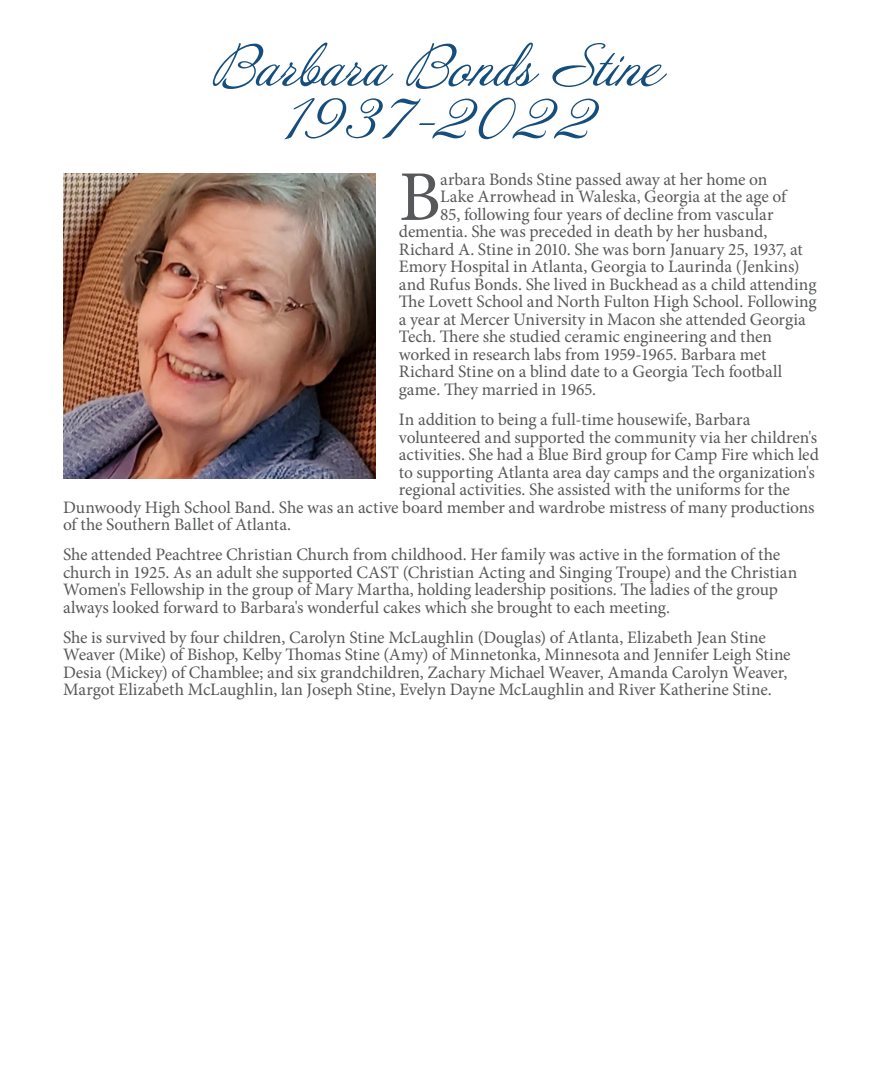
<style>
.page{position:relative;width:882px;height:1071px;background:#fff}
.page>*{position:absolute;margin:0;border:0;box-sizing:border-box;transform-origin:0 0}
.t1{font:71.4px "Minion Pro";color:#57585a}
.t2{font:52.5px "Annabelle JF";letter-spacing:-.025em;color:#154e7c}
.t3{font:17.5px/17.5px "Minion Pro";letter-spacing:-.005em;color:#57585a}
</style>
<div class="page">
<img style="left:63px;top:173px;width:312px;height:306px">
<p class="t2" style="left:212px;top:33px;width:452px">Barbara Bonds Stine</p>
<p class="t2" style="left:284px;top:86px;width:317px">1937-2022</p>
<p class="t1" style="left:399px;top:149px;width:43px">B</p>
<p class="t3" style="left:440px;top:171px;width:329px">arbara Bonds Stine passed away at her home on</p>
<p class="t3" style="left:440px;top:188px;width:348px">Lake Arrowhead in Waleska, Georgia at the age of</p>
<p class="t3" style="left:440px;top:206px;width:335px">85, following four years of decline from vascular</p>
<p class="t3" style="left:399px;top:223px;width:370px">dementia. She was preceded in death by her husband,</p>
<p class="t3" style="left:399px;top:241px;width:406px">Richard A. Stine in 2010. She was born January 25, 1937, at</p>
<p class="t3" style="left:399px;top:258px;width:402px">Emory Hospital in Atlanta, Georgia to Laurinda (Jenkins)</p>
<p class="t3" style="left:399px;top:276px;width:419px">and Rufus Bonds. She lived in Buckhead as a child attending</p>
<p class="t3" style="left:399px;top:293px;width:419px">The Lovett School and North Fulton High School. Following</p>
<p class="t3" style="left:399px;top:311px;width:408px">a year at Mercer University in Macon she attended Georgia</p>
<p class="t3" style="left:399px;top:328px;width:375px">Tech. There she studied ceramic engineering and then</p>
<p class="t3" style="left:399px;top:346px;width:369px">worked in research labs from 1959-1965. Barbara met</p>
<p class="t3" style="left:399px;top:363px;width:385px">Richard Stine on a blind date to a Georgia Tech football</p>
<p class="t3" style="left:399px;top:381px;width:199px">game. They married in 1965.</p>
<p class="t3" style="left:399px;top:411px;width:353px">In addition to being a full-time housewife, Barbara</p>
<p class="t3" style="left:399px;top:428px;width:420px">volunteered and supported the community via her children's</p>
<p class="t3" style="left:399px;top:446px;width:421px">activities. She had a Blue Bird group for Camp Fire which led</p>
<p class="t3" style="left:399px;top:463px;width:418px">to supporting Atlanta area day camps and the organization's</p>
<p class="t3" style="left:399px;top:481px;width:393px">regional activities. She assisted with the uniforms for the</p>
<p class="t3" style="left:63px;top:498px;width:753px">Dunwoody High School Band. She was an active board member and wardrobe mistress of many productions</p>
<p class="t3" style="left:63px;top:516px;width:230px">of the Southern Ballet of Atlanta.</p>
<p class="t3" style="left:63px;top:546px;width:736px">She attended Peachtree Christian Church from childhood. Her family was active in the formation of the church in 1925. As an adult she supported CAST (Christian Acting and Singing Troupe) and the Christian Women's Fellowship in the group of Mary Martha, holding leadership positions. The ladies of the group always looked forward to Barbara's wonderful cakes which she brought to each meeting.</p>
<p class="t3" style="left:63px;top:628px;width:729px">She is survived by four children, Carolyn Stine McLaughlin (Douglas) of Atlanta, Elizabeth Jean Stine Weaver (Mike) of Bishop, Kelby Thomas Stine (Amy) of Minnetonka, Minnesota and Jennifer Leigh Stine Desia (Mickey) of Chamblee; and six grandchildren, Zachary Michael Weaver, Amanda Carolyn Weaver, Margot Elizabeth McLaughlin, lan Joseph Stine, Evelyn Dayne McLaughlin and River Katherine Stine.</p>
</div>
